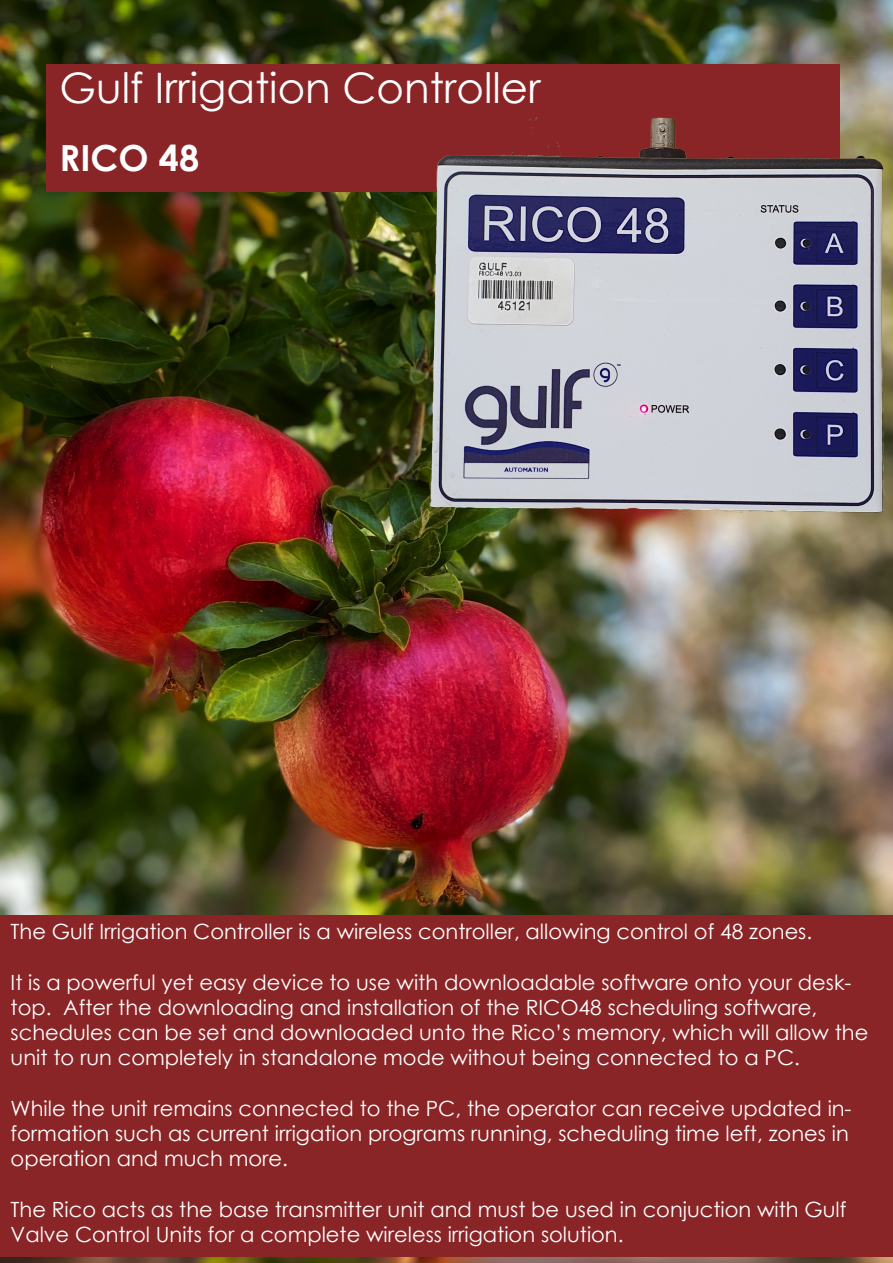
<style>
.page{position:relative;width:893px;height:1263px;background:#fff}
.page>*{position:absolute;margin:0;border:0;box-sizing:border-box;transform-origin:0 0}
.t1{font:42px "Century Gothic";color:#fff}
.t2{font:700 36px "Century Gothic";color:#fff}
.t3{font:21px/25.2px "Century Gothic";color:#fff}
</style>
<div class="page">
<img style="left:0;top:0;width:893px;height:1263px">
<div style="left:47px;top:64px;width:793px;height:127px;background:#8a2527"></div>
<img style="left:429px;top:111px;width:455px;height:404px">
<div style="left:0;top:915px;width:893px;height:342px;background:#8a2527"></div>
<p class="t1" style="left:60px;top:58px;width:483px">Gulf Irrigation Controller</p>
<p class="t2" style="left:60px;top:131px;width:141px">RICO 48</p>
<p class="t3" style="left:11px;top:919px;width:803px">The Gulf Irrigation Controller is a wireless controller, allowing control of 48 zones.</p>
<p class="t3" style="left:11px;top:969px;width:859px">It is a powerful yet easy device to use with downloadable software onto your desk&shy;top. After the downloading and installation of the RICO48 scheduling software, schedules can be set and downloaded unto the Rico’s memory, which will allow the unit to run completely in standalone mode without being connected to a PC.</p>
<p class="t3" style="left:11px;top:1095px;width:842px">While the unit remains connected to the PC, the operator can receive updated in&shy;formation such as current irrigation programs running, scheduling time left, zones in operation and much more.</p>
<p class="t3" style="left:11px;top:1196px;width:837px">The Rico acts as the base transmitter unit and must be used in conjuction with Gulf<br>Valve Control Units for a complete wireless irrigation solution.</p>
</div>
